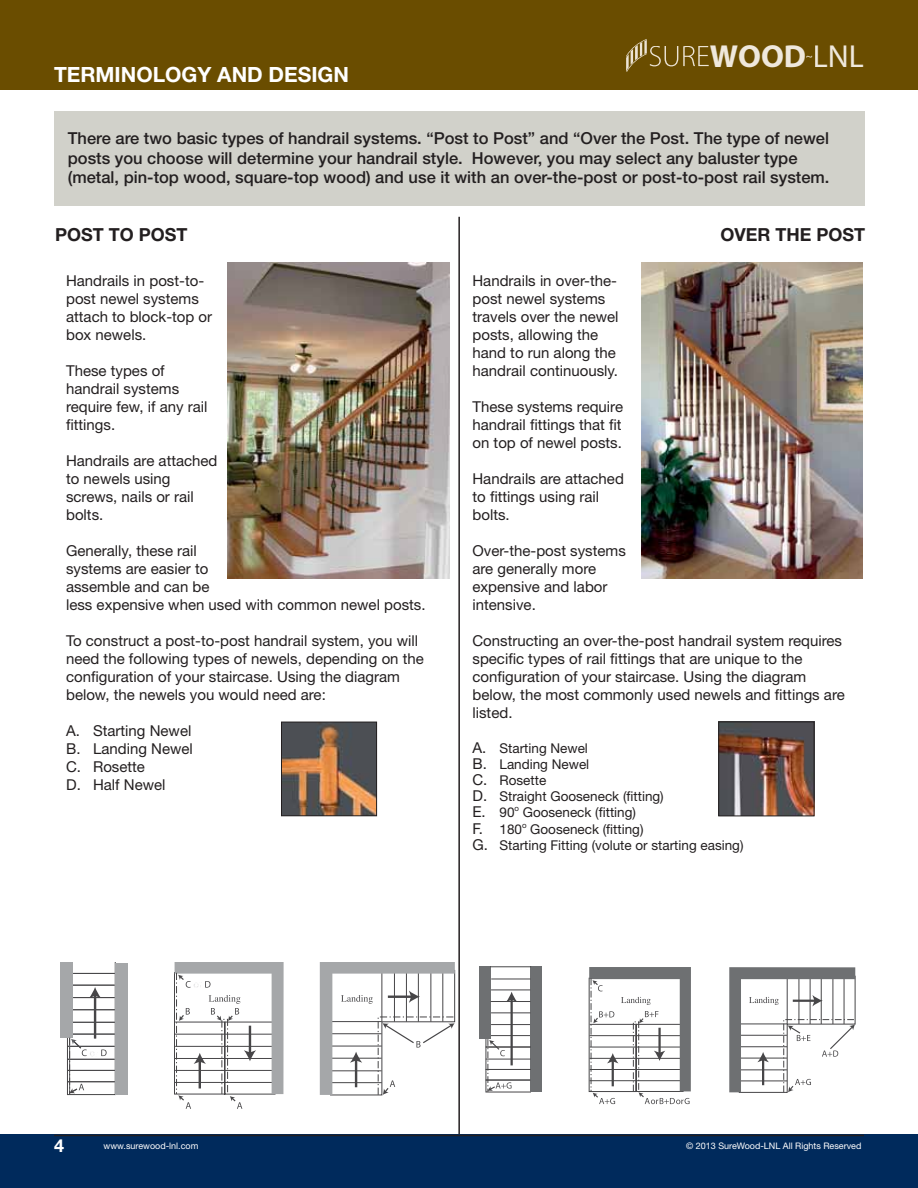
<style>
.page{position:relative;width:918px;height:1188px;background:#fff}
.page>*{position:absolute;margin:0;border:0;box-sizing:border-box;transform-origin:0 0}
.t1{font:700 31.95px "Myriad Pro";color:#efe8dc}
.t2{font:700 21px "Helvetica Neue LT Std";color:#fff}
.t3{font:700 18px "Helvetica Neue LT Std";color:#231f20}
.t4{font:700 18px "Helvetica Neue LT Std";color:#fff}
.t5{font:500 16.5px/19.5px "Helvetica Neue LT Std";color:#231f20}
.t6{font:15px/18px "Helvetica Neue LT Std";color:#231f20}
.t7{font:13.5px/16.2px "Helvetica Neue LT Std";color:#231f20}
.t8{font:11.7px "Myriad Pro";color:#efe8dc}
.t9{font:9px "Helvetica Neue LT Std";color:#fff}
.s1{font-weight:400}
.s2{font-size:15px}
</style>
<div class="page">
<div style="left:0;top:1134px;width:918px;height:54px;background:#002a5c"></div>
<hr style="left:54px;top:1135px;width:810px;height:1px;background:#231f20">
<div style="left:0;top:0;width:918px;height:90px;background:#6a4d00"></div>
<svg style="left:626px;top:39px;width:83px;height:33px"></svg>
<div style="left:54px;top:111px;width:811px;height:94px;background:#d1d1ca"></div>
<img style="left:228px;top:262px;width:221px;height:317px">
<img style="left:641px;top:262px;width:222px;height:317px">
<div style="left:60px;top:963px;width:13px;height:75px;background:#a5a7a9"></div>
<div style="left:115px;top:963px;width:12px;height:132px;background:#a5a7a9"></div>
<svg style="left:67px;top:963px;width:48px;height:132px"></svg>
<svg style="left:174px;top:963px;width:110px;height:146px"></svg>
<svg style="left:320px;top:963px;width:135px;height:133px"></svg>
<img style="left:720px;top:724px;width:92px;height:90px">
<div style="left:718px;top:722px;width:96px;height:94px;border:1px solid #231f20"></div>
<img style="left:283px;top:724px;width:92px;height:90px">
<div style="left:281px;top:722px;width:96px;height:94px;border:1px solid #231f20"></div>
<hr style="left:486px;top:1035px;width:45px;height:1px;background:#474648">
<div style="left:486px;top:967px;width:45px;height:125px;border:1px solid #474648"></div>
<hr style="left:511px;top:999px;width:2px;height:66px;background:#474648">
<svg style="left:506px;top:992px;width:11px;height:9px"></svg>
<div style="left:531px;top:967px;width:11px;height:125px;background:#6e7072"></div>
<svg style="left:487px;top:1039px;width:25px;height:53px"></svg>
<div style="left:479px;top:967px;width:12px;height:72px;background:#6e7072"></div>
<svg style="left:589px;top:967px;width:102px;height:137px"></svg>
<svg style="left:729px;top:967px;width:127px;height:126px"></svg>
<hr style="left:486px;top:1047px;width:45px;height:1px;background:#474648">
<hr style="left:486px;top:1059px;width:45px;height:1px;background:#474648">
<hr style="left:486px;top:1069px;width:45px;height:1px;background:#474648">
<hr style="left:486px;top:1080px;width:44px;height:1px;background:#474648">
<hr style="left:491px;top:979px;width:40px;height:1px;background:#474648">
<hr style="left:490px;top:967px;width:41px;height:1px;background:#474648">
<hr style="left:491px;top:990px;width:39px;height:1px;background:#474648">
<hr style="left:491px;top:1001px;width:40px;height:1px;background:#474648">
<hr style="left:491px;top:1013px;width:40px;height:1px;background:#474648">
<hr style="left:491px;top:1024px;width:39px;height:1px;background:#474648">
<hr style="left:458px;top:217px;width:2px;height:917px;background:#231f20">
<h2 class="t2" style="left:54px;top:67px;width:297px">TERMINOLOGY AND DESIGN</h2>
<h1 class="t1" style="left:710px;top:37px;width:156px">WOOD <span class="s1">LNL</span></h1>
<p class="t8" style="left:806px;top:49px;width:8px">~</p>
<p class="t5" style="left:68px;top:130px;width:763px">There are two basic types of handrail systems. “Post to Post” and “Over the Post. The type of newel posts you choose will determine your handrail style. However, you may select any baluster type (metal, pin-top wood, square-top wood) and use it with an over-the-post or post-to-post rail system.</p>
<p class="t3" style="left:55px;top:228px;width:134px">POST TO POST</p>
<p class="t3" style="left:720px;top:228px;width:146px">OVER THE POST</p>
<p class="t6" style="left:66px;top:273px;width:148px">Handrails in post-to&shy;post newel systems attach to block-top or box newels.</p>
<p class="t6" style="left:66px;top:363px;width:143px">These types of handrail systems require few, if any rail fittings.</p>
<p class="t6" style="left:66px;top:453px;width:153px">Handrails are attached to newels using screws, nails or rail bolts.</p>
<p class="t6" style="left:66px;top:543px;width:361px">Generally, these rail<br>systems are easier to<br>assemble and can be<br>less expensive when used with common newel posts.</p>
<p class="t6" style="left:66px;top:633px;width:359px">To construct a post-to-post handrail system, you will need the following types of newels, depending on the configuration of your staircase. Using the diagram below, the newels you would need are:</p>
<p class="t6" style="left:66px;top:723px;width:128px">A. Starting Newel<br>B. Landing Newel<br>C. Rosette<br>D. Half Newel</p>
<p class="t6" style="left:473px;top:273px;width:148px">Handrails in over-the&shy;post newel systems travels over the newel posts, allowing the hand to run along the handrail continuously.</p>
<p class="t6" style="left:473px;top:399px;width:152px;text-align:justify">These systems require handrail fittings that fit on top of newel posts.</p>
<p class="t6" style="left:473px;top:471px;width:153px">Handrails are attached to fittings using rail bolts.</p>
<p class="t6" style="left:473px;top:543px;width:155px">Over-the-post systems are generally more expensive and labor intensive.</p>
<p class="t6" style="left:473px;top:633px;width:374px">Constructing an over-the-post handrail system requires specific types of rail fittings that are unique to the configuration of your staircase. Using the diagram below, the most commonly used newels and fittings are listed.</p>
<p class="t7" style="left:473px;top:741px;width:273px"><span class="s2">A.</span> Starting Newel<br><span class="s2">B.</span> Landing Newel<br><span class="s2">C.</span> Rosette<br><span class="s2">D.</span> Straight Gooseneck (fitting)<br><span class="s2">E.</span> 90<sup>o</sup> Gooseneck (fitting)<br><span class="s2">F.</span> 180<sup>o</sup> Gooseneck (fitting)<br><span class="s2">G.</span> Starting Fitting (volute or starting easing)</p>
<p class="t4" style="left:54px;top:1139px;width:12px">4</p>
<p class="t9" style="left:104px;top:1143px;width:96px">www.surewood-lnl.com</p>
<p class="t9" style="left:686px;top:1143px;width:177px">© 2013 SureWood-LNL All Rights Reserved</p>
</div>
